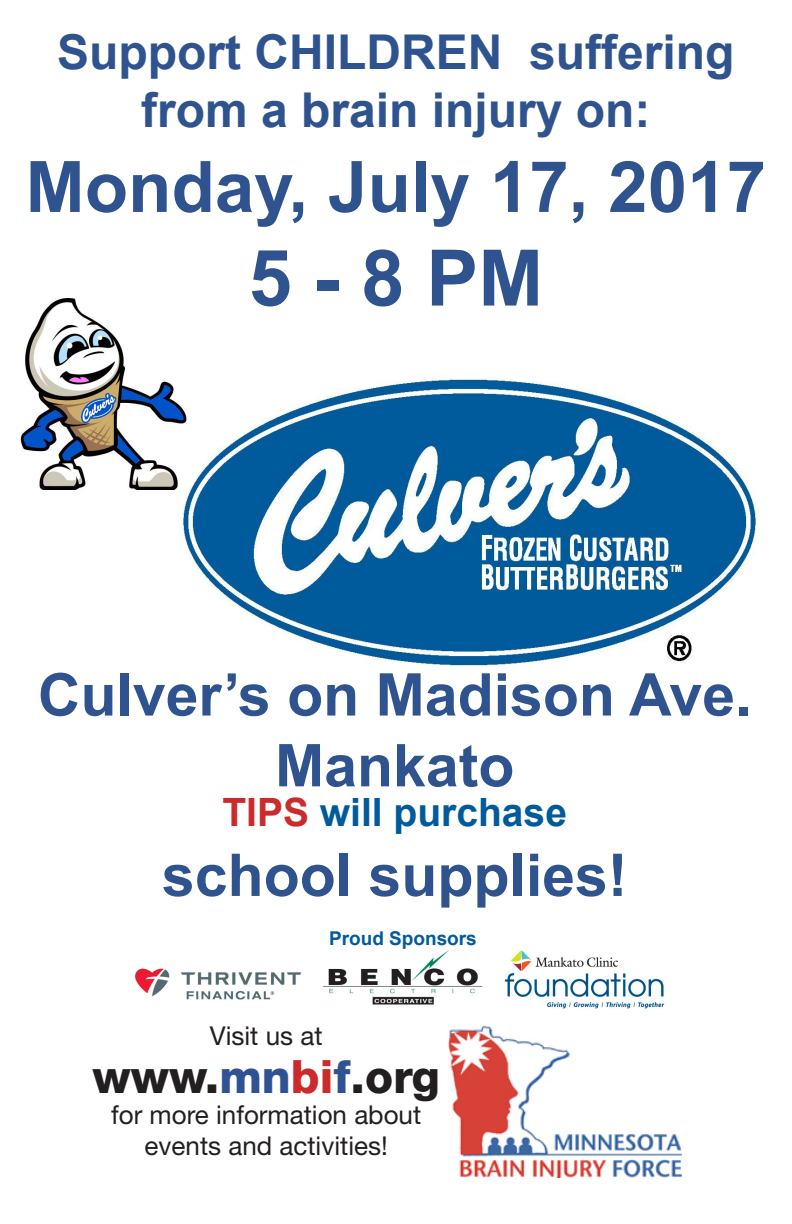
<style>
.page{position:relative;width:792px;height:1224px;background:#fff}
.page>*{position:absolute;margin:0;border:0;box-sizing:border-box;transform-origin:0 0}
.t1{font:700 78px "Arial";color:#2f538f}
.t2{font:700 71px "Arial";color:#2f538f}
.t3{font:700 59px/70.8px "Arial";color:#2f538f;text-align:center}
.t4{font:700 48px/57.6px "Arial";color:#2f538f;text-align:center}
.t5{font:800 46px "Helvetica Neue LT Std";color:#231f20}
.t6{font:700 39px "Arial";color:#005b9c}
.t7{font:26px/31.2px "Helvetica Neue LT Std";color:#231f20;text-align:center}
.t8{font:700 19px "Arial";color:#005b9c}
.s1{color:#cb2b2b}
.s2{color:#2f5391}
</style>
<div class="page">
<img style="left:179px;top:375px;width:577px;height:292px">
<img style="left:448px;top:1026px;width:234px;height:151px">
<img style="left:20px;top:299px;width:169px;height:191px">
<img style="left:134px;top:950px;width:531px;height:59px">
<h3 class="t4" style="left:57px;top:24px;width:679px">Support CHILDREN suffering from a brain injury on:</h3>
<h2 class="t2" style="left:26px;top:148px;width:742px">Monday, July 17, 2017</h2>
<h1 class="t1" style="left:248px;top:235px;width:296px">5 - 8 PM</h1>
<h3 class="t3" style="left:38px;top:660px;width:715px">Culver’s on Madison Ave.<br>Mankato</h3>
<h3 class="t6" style="left:222px;top:791px;width:346px"><span class="s1">TIPS</span> will purchase</h3>
<h3 class="t3" style="left:162px;top:840px;width:467px">school supplies!</h3>
<p class="t8" style="left:329px;top:928px;width:149px">Proud Sponsors</p>
<p class="t7" style="left:210px;top:1020px;width:114px">Visit us at</p>
<h3 class="t5" style="left:92px;top:1049px;width:349px">www.<span class="s2">mn</span><span class="s1">bi</span><span class="s2">f</span>.org</h3>
<p class="t7" style="left:111px;top:1099px;width:312px">for more information about events and activities!</p>
</div>
